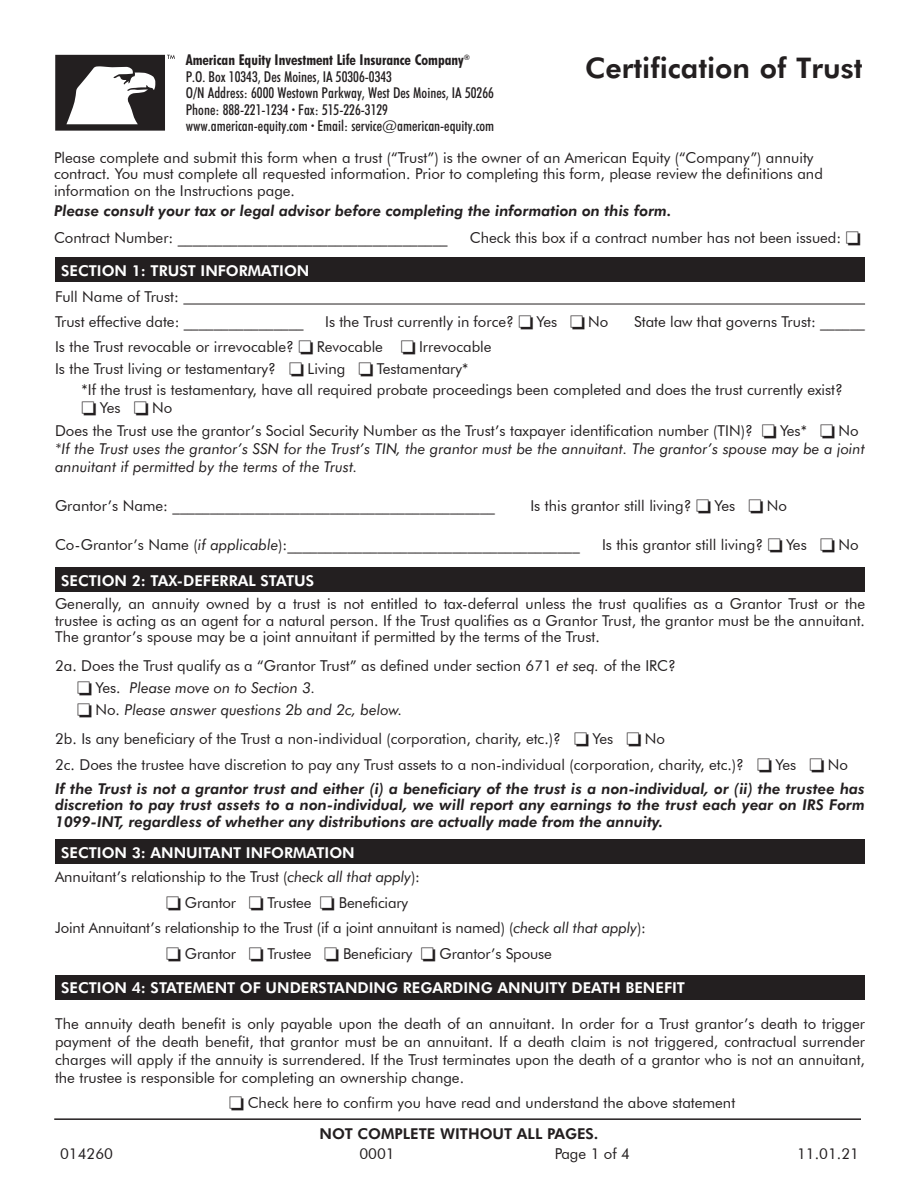
<style>
.page{position:relative;width:918px;height:1188px;background:#fff}
.page>*{position:absolute;margin:0;border:0;box-sizing:border-box;transform-origin:0 0}
.t1{font:800 28.5px "Futura BT";color:#231f20}
.t2{font:15px/16.5px "Futura BT";color:#231f20;text-align:justify}
.t3{font:italic 800 15px/16.5px "Futura BT";color:#231f20;text-align:justify}
.t4{font:500 condensed 15px/16.5px "Futura BT";color:#231f20}
.t5{font:italic 15px/18px "Futura BT";color:#231f20}
.t6{font:800 15px "Futura BT";color:#fff}
.t7{font:800 15px "Futura BT";color:#231f20}
.s1{font-weight:700}
.s2{font-style:italic}
.s3{font-style:normal}
</style>
<div class="page">
<hr style="left:54px;top:1118px;width:807px;height:2px;background:#231f20">
<svg style="left:55px;top:55px;width:120px;height:76px"></svg>
<hr style="left:183px;top:304px;width:682px;height:1px;background:#231f20">
<div style="left:55px;top:258px;width:810px;height:24px;background:#231f20"></div>
<div style="left:55px;top:568px;width:810px;height:24px;background:#231f20"></div>
<div style="left:55px;top:839px;width:810px;height:25px;background:#231f20"></div>
<div style="left:55px;top:975px;width:810px;height:24px;background:#231f20"></div>
<p class="t4" style="left:186px;top:52px;width:310px"><span class="s1">American Equity Investment Life Insurance Company</span><sup>®<br></sup>P.O. Box 10343, Des Moines, IA 50306-0343<br>O/N Address: 6000 Westown Parkway, West Des Moines, IA 50266<br>Phone: 888-221-1234 <span class="s1">·</span> Fax: 515-226-3129 www.american-equity.com <span class="s1">·</span> Email: service@american-equity.com</p>
<p class="t2" style="left:54px;top:149px;width:770px;text-align:left">Please complete and submit this form when a trust (“Trust”) is the owner of an American Equity (“Company”) annuity contract. You must complete all requested information. Prior to completing this form, please review the definitions and information on the Instructions page.</p>
<p class="t3" style="left:54px;top:202px;width:619px">Please consult your tax or legal advisor before completing the information on this form.</p>
<p class="t2" style="left:54px;top:229px;width:395px">Contract Number: ____________________________________</p>
<p class="t2" style="left:470px;top:229px;width:373px">Check this box if a contract number has not been issued:</p>
<p class="t6" style="left:61px;top:261px;width:250px">SECTION 1: TRUST INFORMATION</p>
<p class="t2" style="left:55px;top:289px;width:125px">Full Name of Trust:</p>
<p class="t2" style="left:55px;top:313px;width:250px">Trust effective date: ________________</p>
<p class="t2" style="left:325px;top:313px;width:190px">Is the Trust currently in force?</p>
<p class="t2" style="left:537px;top:313px;width:22px">Yes</p>
<p class="t2" style="left:588px;top:313px;width:22px">No</p>
<p class="t2" style="left:634px;top:313px;width:232px">State law that governs Trust: ______</p>
<p class="t2" style="left:55px;top:338px;width:240px">Is the Trust revocable or irrevocable?</p>
<p class="t2" style="left:317px;top:338px;width:68px">Revocable</p>
<p class="t2" style="left:419px;top:338px;width:74px">Irrevocable</p>
<p class="t2" style="left:55px;top:360px;width:222px">Is the Trust living or testamentary?</p>
<p class="t2" style="left:308px;top:360px;width:39px">Living</p>
<p class="t2" style="left:377px;top:360px;width:93px">Testamentary*</p>
<p class="t2" style="left:82px;top:382px;width:763px">*If the trust is testamentary, have all required probate proceedings been completed and does the trust currently exist?</p>
<p class="t2" style="left:100px;top:400px;width:22px">Yes</p>
<p class="t2" style="left:152px;top:400px;width:22px">No</p>
<p class="t2" style="left:55px;top:422px;width:699px">Does the Trust use the grantor’s Social Security Number as the Trust’s taxpayer identification number (TIN)?</p>
<p class="t2" style="left:780px;top:422px;width:28px">Yes*</p>
<p class="t2" style="left:839px;top:422px;width:22px">No</p>
<p class="t5" style="left:55px;top:439px;width:811px">*If the Trust uses the grantor’s SSN for the Trust’s TIN, the grantor must be the annuitant. The grantor’s spouse may be a joint annuitant if permitted by the terms of the Trust.</p>
<p class="t2" style="left:55px;top:497px;width:441px">Grantor’s Name: ___________________________________________</p>
<p class="t2" style="left:530px;top:497px;width:163px">Is this grantor still living?</p>
<p class="t2" style="left:714px;top:497px;width:22px">Yes</p>
<p class="t2" style="left:767px;top:497px;width:22px">No</p>
<p class="t2" style="left:55px;top:536px;width:526px">Co-Grantor’s Name (<span class="s2">if applicable</span>):_______________________________________</p>
<p class="t2" style="left:602px;top:536px;width:163px">Is this grantor still living?</p>
<p class="t2" style="left:786px;top:536px;width:22px">Yes</p>
<p class="t2" style="left:838px;top:536px;width:22px">No</p>
<p class="t6" style="left:61px;top:572px;width:255px">SECTION 2: TAX-DEFERRAL STATUS</p>
<p class="t2" style="left:55px;top:596px;width:812px">Generally, an annuity owned by a trust is not entitled to tax-deferral unless the trust qualifies as a Grantor Trust or the trustee is acting as an agent for a natural person. If the Trust qualifies as a Grantor Trust, the grantor must be the annuitant.<br>The grantor’s spouse may be a joint annuitant if permitted by the terms of the Trust.</p>
<p class="t2" style="left:55px;top:658px;width:622px">2a. Does the Trust qualify as a “Grantor Trust” as defined under section 671 <span class="s2">et seq.</span> of the IRC?</p>
<p class="t5" style="left:96px;top:679px;width:221px"><span class="s3">Yes.</span> Please move on to Section 3.</p>
<p class="t5" style="left:96px;top:701px;width:309px"><span class="s3">No.</span> Please answer questions 2b and 2c, below.</p>
<p class="t2" style="left:55px;top:731px;width:507px">2b. Is any beneficiary of the Trust a non-individual (corporation, charity, etc.)?</p>
<p class="t2" style="left:593px;top:731px;width:22px">Yes</p>
<p class="t2" style="left:645px;top:731px;width:22px">No</p>
<p class="t2" style="left:55px;top:757px;width:690px">2c. Does the trustee have discretion to pay any Trust assets to a non-individual (corporation, charity, etc.)?</p>
<p class="t2" style="left:776px;top:757px;width:22px">Yes</p>
<p class="t2" style="left:828px;top:757px;width:22px">No</p>
<p class="t3" style="left:55px;top:780px;width:811px">If the Trust is not a grantor trust and either (i) a beneficiary of the trust is a non-individual, or (ii) the trustee has discretion to pay trust assets to a non-individual, we will report any earnings to the trust each year on IRS Form 1099-INT, regardless of whether any distributions are actually made from the annuity.</p>
<p class="t6" style="left:61px;top:843px;width:295px">SECTION 3: ANNUITANT INFORMATION</p>
<p class="t2" style="left:55px;top:869px;width:366px">Annuitant’s relationship to the Trust (<span class="s2">check all that apply</span>):</p>
<p class="t2" style="left:185px;top:894px;width:53px">Grantor</p>
<p class="t2" style="left:268px;top:894px;width:46px">Trustee</p>
<p class="t2" style="left:339px;top:894px;width:71px">Beneficiary</p>
<p class="t2" style="left:55px;top:920px;width:593px">Joint Annuitant’s relationship to the Trust (if a joint annuitant is named) (<span class="s2">check all that apply</span>):</p>
<p class="t2" style="left:185px;top:945px;width:53px">Grantor</p>
<p class="t2" style="left:268px;top:945px;width:46px">Trustee</p>
<p class="t2" style="left:343px;top:945px;width:71px">Beneficiary</p>
<p class="t2" style="left:440px;top:945px;width:114px">Grantor’s Spouse</p>
<p class="t6" style="left:61px;top:979px;width:625px">SECTION 4: STATEMENT OF UNDERSTANDING REGARDING ANNUITY DEATH BENEFIT</p>
<p class="t2" style="left:55px;top:1015px;width:812px;line-height:18px">The annuity death benefit is only payable upon the death of an annuitant. In order for a Trust grantor’s death to trigger payment of the death benefit, that grantor must be an annuitant. If a death claim is not triggered, contractual surrender charges will apply if the annuity is surrendered. If the Trust terminates upon the death of a grantor who is not an annuitant, the trustee is responsible for completing an ownership change.</p>
<p class="t2" style="left:248px;top:1094px;width:489px">Check here to confirm you have read and understand the above statement</p>
<h1 class="t1" style="left:585px;top:51px;width:279px">Certification of Trust</h1>
<p class="t7" style="left:320px;top:1124px;width:280px">NOT COMPLETE WITHOUT ALL PAGES.</p>
<p class="t2" style="left:60px;top:1145px;width:55px">014260</p>
<p class="t2" style="left:359px;top:1145px;width:37px">0001</p>
<p class="t2" style="left:555px;top:1145px;width:77px">Page 1 of 4</p>
<p class="t2" style="left:797px;top:1145px;width:63px">11.01.21</p>
</div>
